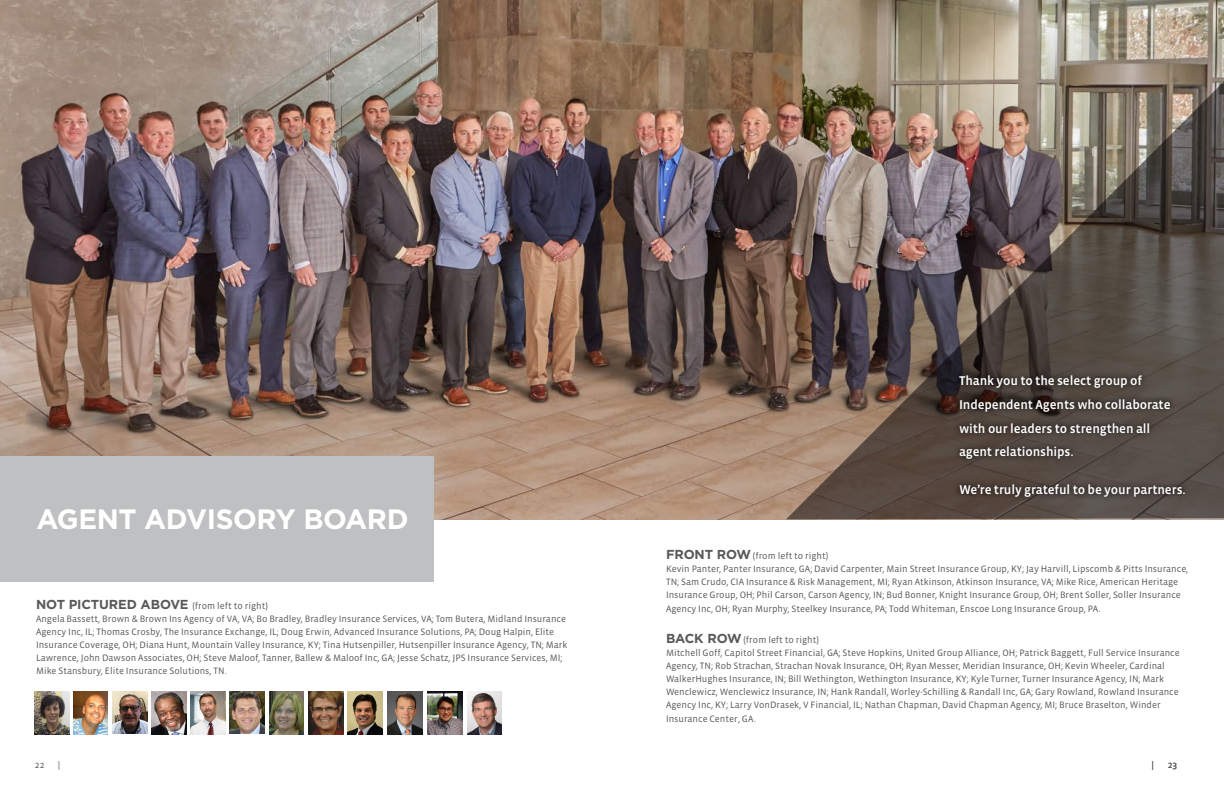
<style>
.page{position:relative;width:1224px;height:792px;background:#fff}
.page>*{position:absolute;margin:0;border:0;box-sizing:border-box;transform-origin:0 0}
.t1{font:700 28px "Gotham";letter-spacing:-.015em;color:#fff}
.t2{font:500 13px/23.7px "Vista Sans OT";letter-spacing:-.01em;color:#fff}
.t3{font:9.5px/13px "Vista Sans OT";color:#58595b}
.s1{font-family:"Gotham";font-weight:700;font-size:13px}
</style>
<div class="page">
<img style="left:0;top:0;width:1224px;height:519px">
<div style="left:0;top:456px;width:433px;height:126px;background:#bec0c2"></div>
<img style="left:786px;top:82px;width:438px;height:437px">
<svg style="left:953px;top:370px;width:238px;height:132px;background:#4a413b"></svg>
<img style="left:34px;top:691px;width:35px;height:43px">
<img style="left:73px;top:691px;width:35px;height:43px">
<img style="left:113px;top:691px;width:34px;height:43px">
<img style="left:152px;top:691px;width:35px;height:43px">
<img style="left:191px;top:691px;width:35px;height:43px">
<img style="left:230px;top:691px;width:34px;height:43px">
<img style="left:269px;top:691px;width:35px;height:43px">
<img style="left:308px;top:691px;width:35px;height:43px">
<img style="left:348px;top:691px;width:35px;height:43px">
<img style="left:388px;top:691px;width:34px;height:43px">
<img style="left:427px;top:691px;width:35px;height:43px">
<img style="left:467px;top:691px;width:35px;height:43px">
<h1 class="t1" style="left:37px;top:501px;width:374px">AGENT ADVISORY BOARD</h1>
<p class="t3" style="left:36px;top:600px;width:533px"><span class="s1">NOT PICTURED ABOVE</span> (from left to right)<br>Angela Bassett, Brown &amp; Brown Ins Agency of VA, VA; Bo Bradley, Bradley Insurance Services, VA; Tom Butera, Midland Insurance Agency Inc, IL; Thomas Crosby, The Insurance Exchange, IL; Doug Erwin, Advanced Insurance Solutions, PA; Doug Halpin, Elite Insurance Coverage, OH; Diana Hunt, Mountain Valley Insurance, KY; Tina Hutsenpiller, Hutsenpiller Insurance Agency, TN; Mark Lawrence, John Dawson Associates, OH; Steve Maloof, Tanner, Ballew &amp; Maloof Inc, GA; Jesse Schatz, JPS Insurance Services, MI; Mike Stansbury, Elite Insurance Solutions, TN.</p>
<p class="t3" style="left:35px;top:758px;width:11px">22</p>
<p class="t3" style="left:58px;top:758px;width:4px">|</p>
<h2 class="t2" style="left:959px;top:369px;width:213px">Thank you to the select group of<br>Independent Agents who collaborate with our leaders to strengthen all agent relationships.</h2>
<h2 class="t2" style="left:959px;top:478px;width:228px">We’re truly grateful to be your partners.</h2>
<p class="t3" style="left:666px;top:550px;width:524px"><span class="s1">FRONT ROW</span> (from left to right)<br>Kevin Panter, Panter Insurance, GA; David Carpenter, Main Street Insurance Group, KY; Jay Harvill, Lipscomb &amp; Pitts Insurance, TN; Sam Crudo, CIA Insurance &amp; Risk Management, MI; Ryan Atkinson, Atkinson Insurance, VA; Mike Rice, American Heritage Insurance Group, OH; Phil Carson, Carson Agency, IN; Bud Bonner, Knight Insurance Group, OH; Brent Soller, Soller Insurance</p>
<p class="t3" style="left:666px;top:603px;width:436px">Agency Inc, OH; Ryan Murphy, Steelkey Insurance, PA; Todd Whiteman, Enscoe Long Insurance Group, PA.</p>
<p class="t3" style="left:666px;top:633px;width:515px"><span class="s1">BACK ROW</span> (from left to right)<br>Mitchell Goff, Capitol Street Financial, GA; Steve Hopkins, United Group Alliance, OH; Patrick Baggett, Full Service Insurance Agency, TN; Rob Strachan, Strachan Novak Insurance, OH; Ryan Messer, Meridian Insurance, OH; Kevin Wheeler, Cardinal WalkerHughes Insurance, IN; Bill Wethington, Wethington Insurance, KY; Kyle Turner, Turner Insurance Agency, IN; Mark Wenclewicz, Wenclewicz Insurance, IN; Hank Randall, Worley-Schilling &amp; Randall Inc, GA; Gary Rowland, Rowland Insurance Agency Inc, KY; Larry VonDrasek, V Financial, IL; Nathan Chapman, David Chapman Agency, MI; Bruce Braselton, Winder</p>
<p class="t3" style="left:666px;top:712px;width:91px">Insurance Center, GA.</p>
<p class="t3" style="left:1152px;top:758px;width:4px">|</p>
<p class="t3" style="left:1168px;top:758px;width:11px">23</p>
</div>
